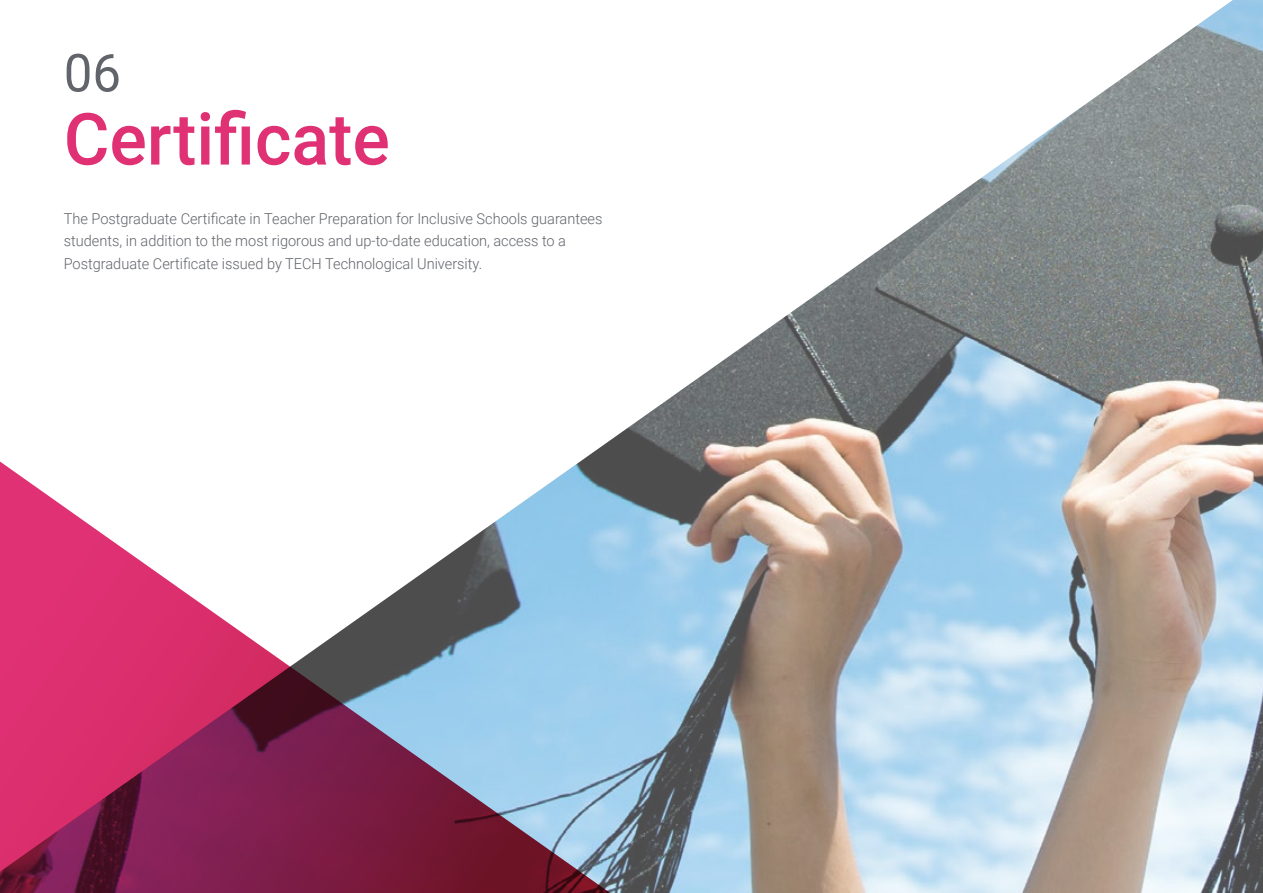
<style>
.page{position:relative;width:1263px;height:893px;background:#fff}
.page>*{position:absolute;margin:0;border:0;box-sizing:border-box;transform-origin:0 0}
.t1{font:500 72px "Roboto";color:#df3174}
.t2{font:52.5px "Roboto";color:#61646a}
.t3{font:300 15px/22.5px "Roboto";color:#61646a}
</style>
<div class="page">
<img style="left:602px;top:0;width:661px;height:893px">
<svg style="left:0;top:446px;width:640px;height:447px"></svg>
<h2 class="t2" style="left:64px;top:36px;width:59px">06</h2>
<h1 class="t1" style="left:64px;top:89px;width:328px">Certificate</h1>
<p class="t3" style="left:64px;top:207px;width:540px">The Postgraduate Certificate in Teacher Preparation for Inclusive Schools guarantees students, in addition to the most rigorous and up-to-date education, access to a<br>Postgraduate Certificate issued by TECH Technological University.</p>
</div>
